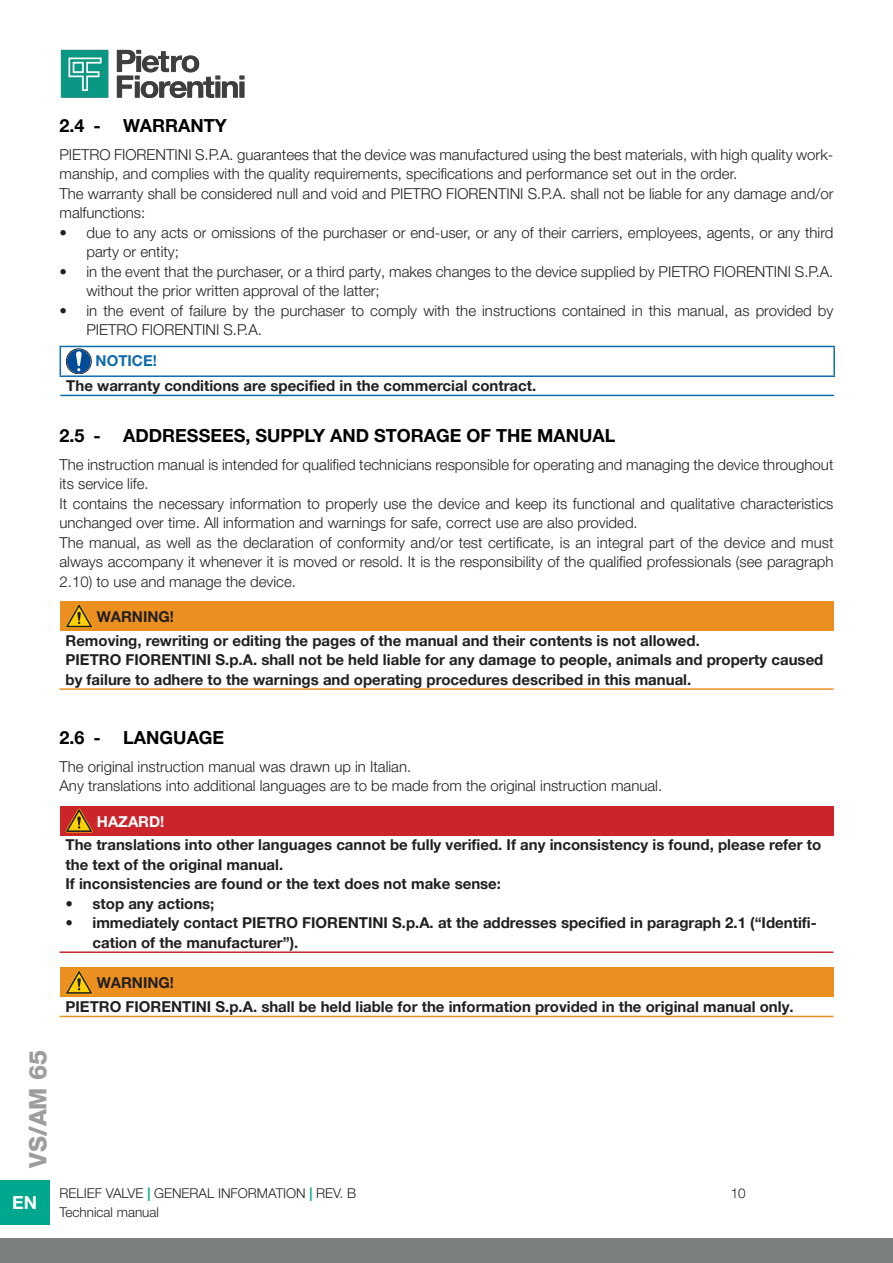
<style>
.page{position:relative;width:893px;height:1263px;background:#fff}
.page>*{position:absolute;margin:0;border:0;box-sizing:border-box;transform-origin:0 0}
.t1{font:800 24px "Helvetica Neue LT Pro";color:#9b9d9e}
.t2{font:700 18px "Helvetica Neue LT Pro";color:#000}
.t3{font:700 18px "Helvetica Neue LT Pro";color:#fff}
.Corpo_Testo_Helvetica_Neue_LT_Pro_45_Lig{font:300 15px/19.5px "Helvetica Neue LT Pro";color:#231f20}
.Helvetica_Neue_LT_Pro_75_Bold_10_Sx_Nero{font:700 15px/19.5px "Helvetica Neue LT Pro";color:#231f20}
.Helvetica_Neue_LT_Pro_75_Bold_10_Sx_AVVE{font:700 15px "Helvetica Neue LT Pro";color:#231f20}
.Helvetica_Neue_LT_Pro_75_Bold_10_Sx_AVVI{font:700 15px "Helvetica Neue LT Pro";color:#106bac}
.Helvetica_Neue_LT_Pro_75_Bold_10_Sx_PERI{font:700 15px "Helvetica Neue LT Pro";color:#fff}
.t4{font:300 13.5px/18.6px "Helvetica Neue LT Pro";color:#231f20}
.s1{font-weight:700;color:#00a78f}
</style>
<div class="page">
<img style="left:60px;top:49px;width:185px;height:49px">
<div style="left:0;top:1238px;width:893px;height:25px;background:#7c7f80"></div>
<div style="left:0;top:1180px;width:50px;height:45px;background:#00a78f"></div>
<hr style="left:60px;top:395px;width:774px;height:1px;background:#106bac">
<hr style="left:60px;top:346px;width:775px;height:1px;background:#106bac">
<svg style="left:60px;top:347px;width:1px;height:28px"></svg>
<hr style="left:833px;top:347px;width:2px;height:28px;background:#106bac">
<hr style="left:60px;top:375px;width:775px;height:2px;background:#106bac">
<svg style="left:66px;top:349px;width:25px;height:25px"></svg>
<div style="left:66px;top:349px;width:25px;height:25px;border:1px solid #231f20;border-radius:50%"></div>
<div style="left:67px;top:349px;width:24px;height:24px;background:#004c97;border-radius:50%"></div>
<svg style="left:76px;top:351px;width:6px;height:20px"></svg>
<div style="left:60px;top:601px;width:773px;height:30px;background:#ec8f21"></div>
<hr style="left:60px;top:688px;width:773px;height:2px;background:#ec8f21">
<svg style="left:66px;top:604px;width:27px;height:24px"></svg>
<div style="left:60px;top:806px;width:773px;height:29px;background:#cb242b"></div>
<hr style="left:60px;top:951px;width:773px;height:2px;background:#cb242b">
<svg style="left:66px;top:809px;width:27px;height:23px"></svg>
<div style="left:60px;top:967px;width:773px;height:30px;background:#ec8f21"></div>
<hr style="left:60px;top:1016px;width:773px;height:1px;background:#ec8f21">
<svg style="left:66px;top:970px;width:27px;height:24px"></svg>
<p class="t2" style="left:60px;top:114px;width:169px">2.4 - WARRANTY</p>
<p class="Corpo_Testo_Helvetica_Neue_LT_Pro_45_Lig" style="left:60px;top:145px;width:775px">PIETRO FIORENTINI S.p.A. guarantees that the device was manufactured using the best materials, with high quality work&shy;manship, and complies with the quality requirements, specifications and performance set out in the order.</p>
<p class="Corpo_Testo_Helvetica_Neue_LT_Pro_45_Lig" style="left:60px;top:184px;width:775px">The warranty shall be considered null and void and PIETRO FIORENTINI S.p.A. shall not be liable for any damage and/or malfunctions:</p>
<p class="Corpo_Testo_Helvetica_Neue_LT_Pro_45_Lig" style="left:87px;top:223px;width:748px;text-indent:-27px">• due to any acts or omissions of the purchaser or end-user, or any of their carriers, employees, agents, or any third party or entity;</p>
<p class="Corpo_Testo_Helvetica_Neue_LT_Pro_45_Lig" style="left:87px;top:262px;width:748px;text-indent:-27px">• in the event that the purchaser, or a third party, makes changes to the device supplied by PIETRO FIORENTINI S.p.A. without the prior written approval of the latter;</p>
<p class="Corpo_Testo_Helvetica_Neue_LT_Pro_45_Lig" style="left:87px;top:301px;width:748px;text-indent:-27px">• in the event of failure by the purchaser to comply with the instructions contained in this manual, as provided by<br>PIETRO FIORENTINI S.p.A.</p>
<p class="Helvetica_Neue_LT_Pro_75_Bold_10_Sx_AVVI" style="left:96px;top:352px;width:63px">NOTICE!</p>
<p class="Helvetica_Neue_LT_Pro_75_Bold_10_Sx_Nero" style="left:66px;top:376px;width:471px">The warranty conditions are specified in the commercial contract.</p>
<p class="t2" style="left:60px;top:424px;width:557px">2.5 - ADDRESSEES, SUPPLY AND STORAGE OF THE MANUAL</p>
<p class="Corpo_Testo_Helvetica_Neue_LT_Pro_45_Lig" style="left:60px;top:454px;width:775px">The instruction manual is intended for qualified technicians responsible for operating and managing the device throughout its service life.</p>
<p class="Corpo_Testo_Helvetica_Neue_LT_Pro_45_Lig" style="left:60px;top:493px;width:775px">It contains the necessary information to properly use the device and keep its functional and qualitative characteristics unchanged over time. All information and warnings for safe, correct use are also provided.</p>
<p class="Corpo_Testo_Helvetica_Neue_LT_Pro_45_Lig" style="left:60px;top:532px;width:775px;text-align:justify">The manual, as well as the declaration of conformity and/or test certificate, is an integral part of the device and must always accompany it whenever it is moved or resold. It is the responsibility of the qualified professionals (see paragraph 2.10) to use and manage the device.</p>
<p class="Helvetica_Neue_LT_Pro_75_Bold_10_Sx_AVVE" style="left:97px;top:607px;width:79px">WARNING!</p>
<p class="Helvetica_Neue_LT_Pro_75_Bold_10_Sx_Nero" style="left:66px;top:630px;width:636px">Removing, rewriting or editing the pages of the manual and their contents is not allowed.</p>
<p class="Helvetica_Neue_LT_Pro_75_Bold_10_Sx_Nero" style="left:66px;top:650px;width:759px">PIETRO FIORENTINI S.p.A. shall not be held liable for any damage to people, animals and property caused by failure to adhere to the warnings and operating procedures described in this manual.</p>
<p class="t2" style="left:60px;top:726px;width:166px">2.6 - LANGUAGE</p>
<p class="Corpo_Testo_Helvetica_Neue_LT_Pro_45_Lig" style="left:60px;top:756px;width:353px">The original instruction manual was drawn up in Italian.</p>
<p class="Corpo_Testo_Helvetica_Neue_LT_Pro_45_Lig" style="left:60px;top:776px;width:604px">Any translations into additional languages are to be made from the original instruction manual.</p>
<p class="Helvetica_Neue_LT_Pro_75_Bold_10_Sx_PERI" style="left:97px;top:812px;width:69px">HAZARD!</p>
<p class="Helvetica_Neue_LT_Pro_75_Bold_10_Sx_Nero" style="left:66px;top:835px;width:757px">The translations into other languages cannot be fully verified. If any inconsistency is found, please refer to the text of the original manual.</p>
<p class="Helvetica_Neue_LT_Pro_75_Bold_10_Sx_Nero" style="left:66px;top:874px;width:437px">If inconsistencies are found or the text does not make sense:</p>
<p class="Helvetica_Neue_LT_Pro_75_Bold_10_Sx_Nero" style="left:66px;top:893px;width:150px">• stop any actions;</p>
<p class="Helvetica_Neue_LT_Pro_75_Bold_10_Sx_Nero" style="left:93px;top:913px;width:726px;text-indent:-27px">• immediately contact PIETRO FIORENTINI S.p.A. at the addresses specified in paragraph 2.1 (“Identifi&shy;cation of the manufacturer”).</p>
<p class="Helvetica_Neue_LT_Pro_75_Bold_10_Sx_AVVE" style="left:97px;top:974px;width:79px">WARNING!</p>
<p class="Helvetica_Neue_LT_Pro_75_Bold_10_Sx_Nero" style="left:66px;top:997px;width:730px">PIETRO FIORENTINI S.p.A. shall be held liable for the information provided in the original manual only.</p>
<h1 class="t1" style="left:24px;top:1168px;width:120px;rotate:-90deg">VS/AM 65</h1>
<p class="t3" style="left:12px;top:1191px;width:27px">EN</p>
<p class="t4" style="left:60px;top:1184px;width:298px">RELIEF VALVE <span class="s1">|</span> GENERAL INFORMATION <span class="s1">|</span> REV. B<br>Technical manual</p>
<p class="t4" style="left:731px;top:1184px;width:17px">10</p>
</div>
